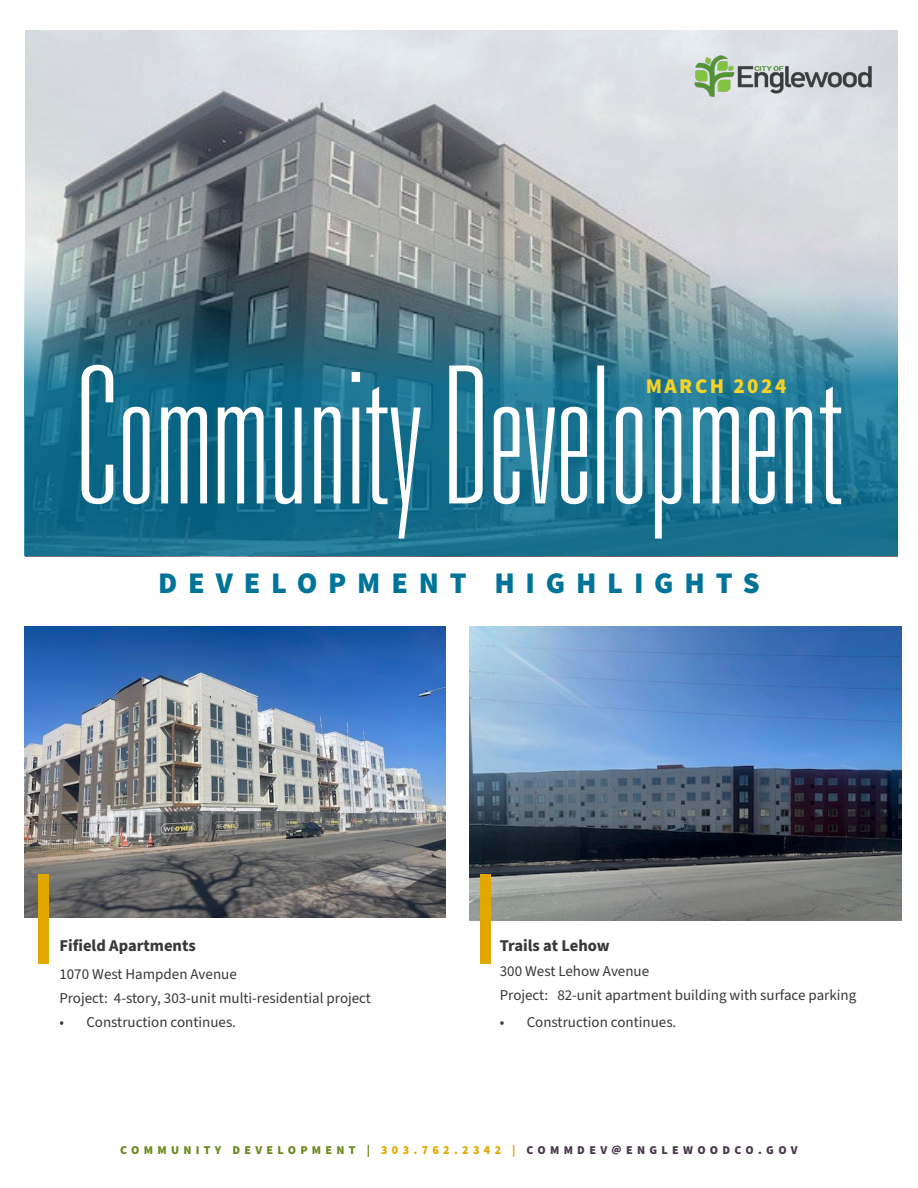
<style>
.page{position:relative;width:918px;height:1188px;background:#fff}
.page>*{position:absolute;margin:0;border:0;box-sizing:border-box;transform-origin:0 0}
.Heading_2{font:900 30px "Source Sans Pro";letter-spacing:.36em;color:#007398}
.t1{font:900 21px "Source Sans Pro";letter-spacing:.12em;color:#f4d226}
.Heading_3{font:700 16.5px "Source Sans Pro";color:#393837}
.t2{font:15px "Source Sans Pro";color:#393837}
.Footer_-_H4{font:900 12px "Source Sans Pro";letter-spacing:.36em;color:#49384c}
.s1{color:#6b8a20}
.s2{color:#e3a800}
</style>
<div class="page">
<img style="left:470px;top:626px;width:432px;height:294px">
<img style="left:25px;top:30px;width:873px;height:192px">
<img style="left:24px;top:626px;width:422px;height:291px">
<div style="left:38px;top:875px;width:11px;height:89px;background:#e3a800"></div>
<div style="left:481px;top:875px;width:10px;height:89px;background:#e3a800"></div>
<img style="left:24px;top:222px;width:874px;height:334px">
<svg style="left:82px;top:365px;width:759px;height:174px"></svg>
<img style="left:691px;top:55px;width:184px;height:42px">
<p class="t1" style="left:646px;top:372px;width:142px">MARCH 2024</p>
<h2 class="Heading_2" style="left:158px;top:562px;width:603px">DEVELOPMENT HIGHLIGHTS</h2>
<h3 class="Heading_3" style="left:59px;top:934px;width:138px">Fifield Apartments</h3>
<p class="t2" style="left:59px;top:964px;width:179px">1070 West Hampden Avenue</p>
<p class="t2" style="left:59px;top:988px;width:313px">Project: 4-story, 303-unit multi-residential project</p>
<p class="t2" style="left:59px;top:1012px;width:178px">• Construction continues.</p>
<h3 class="Heading_3" style="left:500px;top:934px;width:112px">Trails at Lehow</h3>
<p class="t2" style="left:500px;top:961px;width:151px">300 West Lehow Avenue</p>
<p class="t2" style="left:500px;top:985px;width:358px">Project: 82-unit apartment building with surface parking</p>
<p class="t2" style="left:500px;top:1012px;width:178px">• Construction continues.</p>
<h4 class="Footer_-_H4" style="left:120px;top:1142px;width:679px"><span class="s1">COMMUNITY DEVELOPMENT |</span> <span class="s2">303.762.2342 |</span> COMMDEV@ENGLEWOODCO.GOV</h4>
</div>
